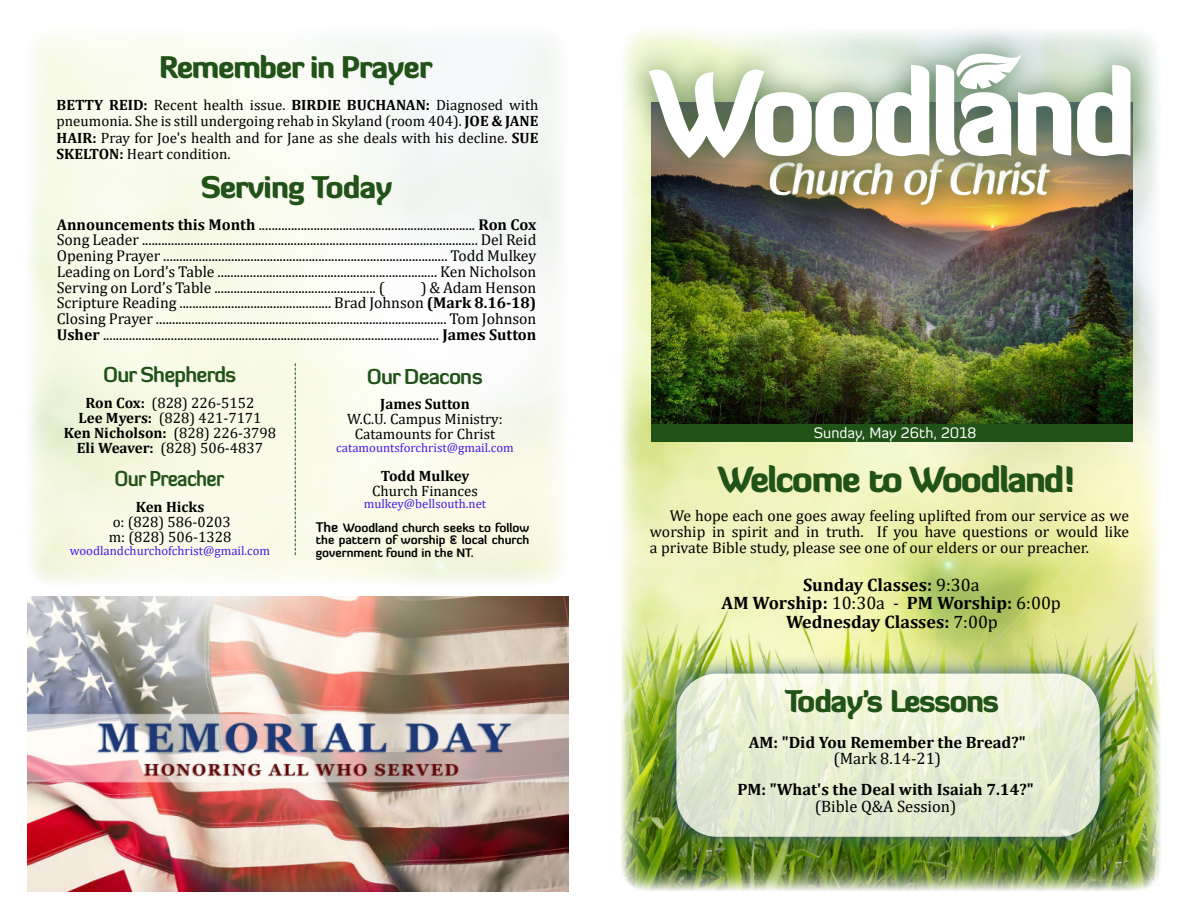
<style>
.page{position:relative;width:1188px;height:918px;background:#fff}
.page>*{position:absolute;margin:0;border:0;box-sizing:border-box;transform-origin:0 0}
.t1{font:900 34.8px "Diavlo";letter-spacing:-.05em;color:#215318}
.t2{font:900 30px "Diavlo";letter-spacing:-.04em;color:#215318}
.t3{font:700 21px "Diavlo";letter-spacing:-.04em;color:#215318}
.t4{font:700 21px "Diavlo";letter-spacing:-.04em;color:#215318;scale:.92 1}
.t5{font:700 18px/18.8px "Cambria";color:#000;text-align:center}
.t6{font:700 16.5px "Cambria";color:#000}
.t7{font:16.5px "Cambria";color:#000}
.t8{font:15.75px/15.8px "Cambria";color:#000;text-align:justify}
.t9{font:15px/15px "Cambria";color:#000;text-align:center}
.t10{font:700 15px "Cambria";color:#000}
.t11{font:15px "Diavlo";color:#fff}
.t12{font:12.75px "Cambria";color:#491ae6}
.t13{font:700 12px/12.1px "Diavlo";color:#000;text-align:justify}
.s1{font-weight:700}
.s2{font-size:13.5px}
.s3{font-weight:400}
</style>
<div class="page">
<img style="left:621px;top:233px;width:540px;height:658px">
<div style="left:651px;top:423px;width:482px;height:19px;background:#215318"></div>
<img style="left:655px;top:652px;width:465px;height:206px">
<svg style="left:676px;top:674px;width:424px;height:163px;background:#e7edd4"></svg>
<img style="left:651px;top:233px;width:482px;height:190px">
<img style="left:623px;top:30px;width:535px;height:203px">
<svg style="left:648px;top:65px;width:281px;height:93px"></svg>
<svg style="left:1077px;top:65px;width:54px;height:91px"></svg>
<svg style="left:936px;top:52px;width:135px;height:104px"></svg>
<img style="left:27px;top:597px;width:541px;height:294px">
<svg style="left:295px;top:364px;width:1px;height:192px"></svg>
<h2 class="t2" style="left:159px;top:55px;width:275px">Remember in Prayer</h2>
<p class="t9" style="left:57px;top:98px;width:483px;line-height:16.2px;text-align:justify"><span class="s1">BETTY REID:</span> Recent health issue. <span class="s1">BIRDIE BUCHANAN:</span> Diagnosed with pneumonia. She is still undergoing rehab in Skyland (room 404). <span class="s1">JOE &amp; JANE HAIR:</span> Pray for Joe's health and for Jane as she deals with his decline. <span class="s1">SUE SKELTON:</span> Heart condition.</p>
<h2 class="t2" style="left:201px;top:176px;width:193px">Serving Today</h2>
<p class="t8" style="left:57px;top:217px;width:481px"><span class="s1">Announcements this Month</span> ................................................................... <span class="s1">Ron Cox </span>Song Leader ........................................................................................................ Del Reid Opening Prayer ........................................................................................ Todd Mulkey Leading on Lord’s Table .................................................................... Ken Nicholson Serving on Lord’s Table .................................................. (</p>
<p class="t8" style="left:57px;top:280px;width:481px;text-indent:364px">) &amp; Adam Henson Scripture Reading ............................................... Brad Johnson <span class="s1">(Mark 8.16-18)<br></span>Closing Prayer .......................................................................................... Tom Johnson <span class="s1">Usher</span> ........................................................................................................ <span class="s1">James Sutton</span></p>
<h3 class="t3" style="left:103px;top:367px;width:135px">Our Shepherds</h3>
<p class="t9" style="left:64px;top:396px;width:214px"><span class="s1">Ron Cox:</span> (828) 226-5152<br><span class="s1">Lee Myers:</span> (828) 421-7171<br><span class="s1">Ken Nicholson:</span> (828) 226-3798<br><span class="s1">Eli Weaver:</span> (828) 506-4837</p>
<h3 class="t4" style="left:115px;top:471px;width:121px">Our Preacher</h3>
<p class="t10" style="left:136px;top:500px;width:70px">Ken Hicks</p>
<p class="t9" style="left:109px;top:515px;width:124px;text-align:left">o: (828) 586-0203 m: (828) 506-1328</p>
<p class="t12" style="left:70px;top:545px;width:202px">woodlandchurchofchrist@gmail.com</p>
<h3 class="t3" style="left:367px;top:368px;width:117px">Our Deacons</h3>
<p class="t10" style="left:380px;top:398px;width:91px">James Sutton</p>
<p class="t9" style="left:347px;top:413px;width:157px">W.C.U. Campus Ministry:<br>Catamounts for Christ</p>
<p class="t12" style="left:336px;top:442px;width:179px">catamountsforchrist@gmail.com</p>
<p class="t10" style="left:381px;top:469px;width:90px">Todd Mulkey</p>
<p class="t9" style="left:372px;top:484px;width:107px">Church Finances</p>
<p class="t12" style="left:364px;top:499px;width:124px">mulkey@bellsouth.net</p>
<p class="t13" style="left:316px;top:523px;width:215px"><span class="s2">The</span> Woodland church seeks to follow the pattern of worship &amp; local church government found in the NT.</p>
<p class="t11" style="left:814px;top:426px;width:165px">Sunday, May 26th, 2018</p>
<h1 class="t1" style="left:717px;top:466px;width:359px">Welcome to Woodland!</h1>
<p class="t8" style="left:650px;top:509px;width:481px;text-indent:20px">We hope each one goes away feeling uplifted from our service as we worship in spirit and in truth. If you have questions or would like a private Bible study, please see one of our elders or our preacher.</p>
<p class="t5" style="left:722px;top:577px;width:341px">Sunday Classes: <span class="s3">9:30a<br></span>AM Worship: <span class="s3">10:30a -</span> PM Worship: <span class="s3">6:00p<br></span>Wednesday Classes: <span class="s3">7:00p</span></p>
<h2 class="t2" style="left:785px;top:689px;width:216px">Today's Lessons</h2>
<p class="t6" style="left:749px;top:735px;width:279px">AM: "Did You Remember the Bread?"</p>
<p class="t7" style="left:833px;top:751px;width:109px">(Mark 8.14-21)</p>
<p class="t6" style="left:737px;top:782px;width:298px">PM: "What's the Deal with Isaiah 7.14?"</p>
<p class="t7" style="left:815px;top:799px;width:143px">(Bible Q&amp;A Session)</p>
</div>
